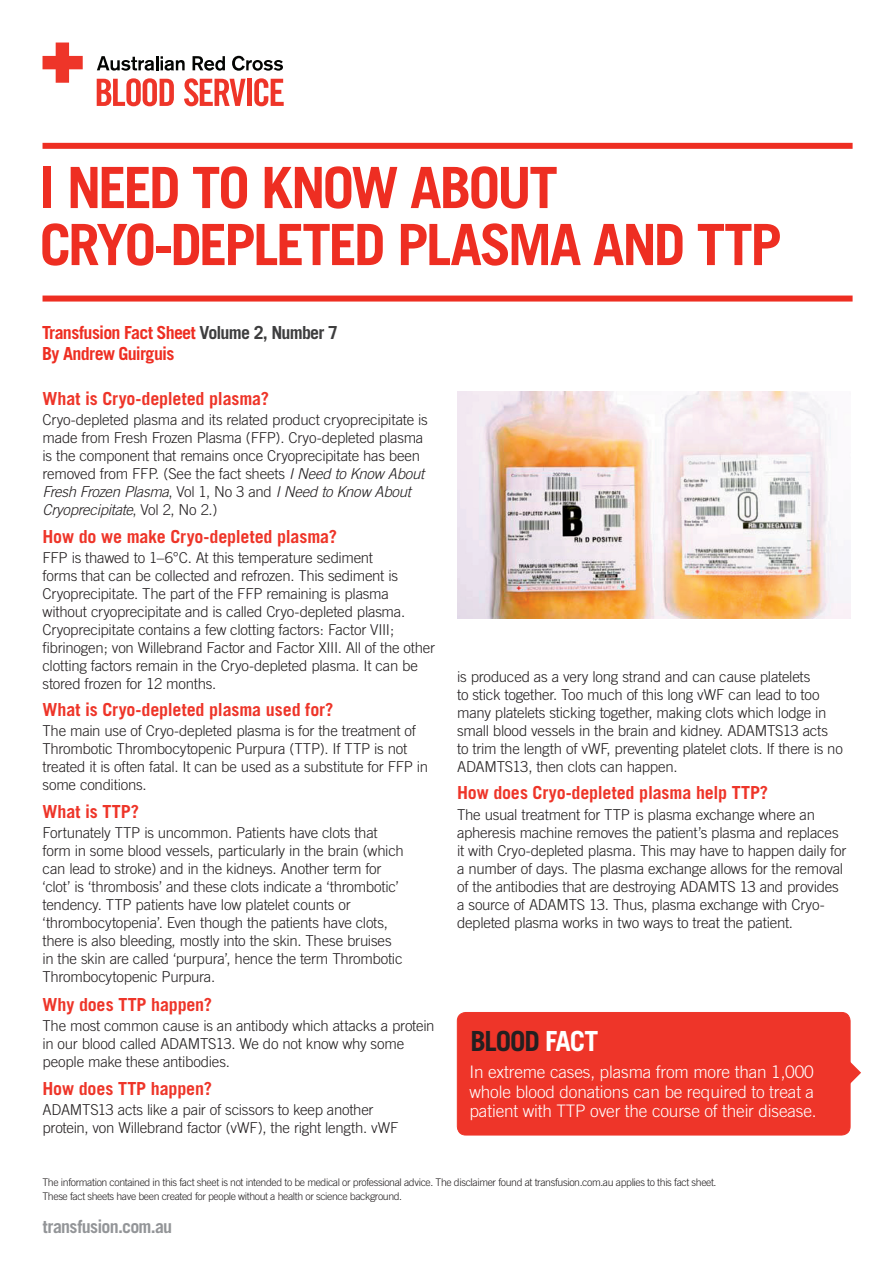
<style>
.page{position:relative;width:893px;height:1263px;background:#fff}
.page>*{position:absolute;margin:0;border:0;box-sizing:border-box;transform-origin:0 0}
.t1{font:700 57px/57px "Trade Gothic";letter-spacing:-.05em;color:#ee2e22}
.t2{font:700 27.75px "Trade Gothic";letter-spacing:-.045em;color:#231f20}
.Question{font:700 18px "Trade Gothic";letter-spacing:-.01em;color:#ee3529}
.t3{font:700 18px "Trade Gothic";letter-spacing:-.04em;color:#ee2e22}
.t4{font:700 18px "Trade Gothic";letter-spacing:-.04em;color:#939598}
.t5{font:300 17.25px/19.5px "Trade Gothic";letter-spacing:-.01em;color:#fff}
.Answer{font:300 15px/18px "Trade Gothic";letter-spacing:-.015em;color:#231f20}
.t6{font:300 10.5px "Trade Gothic";letter-spacing:-.035em;color:#231f20}
.s1{color:#3e3e3f}
.s2{font-style:italic}
.s3{color:#fff}
</style>
<div class="page">
<svg style="left:97px;top:56px;width:88px;height:15px"></svg>
<svg style="left:193px;top:56px;width:32px;height:15px"></svg>
<svg style="left:232px;top:56px;width:51px;height:15px"></svg>
<svg style="left:97px;top:78px;width:77px;height:28px"></svg>
<svg style="left:184px;top:78px;width:62px;height:28px"></svg>
<div style="left:247px;top:79px;width:5px;height:27px;background:#ee3529"></div>
<svg style="left:254px;top:78px;width:30px;height:28px"></svg>
<svg style="left:43px;top:43px;width:40px;height:40px"></svg>
<div style="left:43px;top:143px;width:810px;height:6px;background:#ee2e22"></div>
<div style="left:43px;top:296px;width:810px;height:6px;background:#ee2e22"></div>
<div style="left:457px;top:1012px;width:393px;height:123px;background:#ee3529;border-radius:9px"></div>
<div style="left:457px;top:1012px;width:393px;height:123px;border:1px solid #ee3529;border-radius:9px"></div>
<img style="left:457px;top:391px;width:393px;height:227px">
<svg style="left:848px;top:1060px;width:13px;height:25px"></svg>
<p class="t1" style="left:40px;top:158px;width:744px">I NEED TO KNOW ABOUT<br>CRYO-DEPLETED PLASMA AND TTP</p>
<p class="t3" style="left:42px;top:322px;width:297px">Transfusion Fact Sheet <span class="s1">Volume 2, Number 7</span></p>
<p class="t3" style="left:42px;top:343px;width:134px">By Andrew Guirguis</p>
<p class="Question" style="left:43px;top:388px;width:228px">What is Cryo-depleted plasma?</p>
<p class="Answer" style="left:43px;top:411px;width:387px">Cryo-depleted plasma and its related product cryoprecipitate is made from Fresh Frozen Plasma (FFP). Cryo-depleted plasma is the component that remains once Cryoprecipitate has been removed from FFP. (See the fact sheets <span class="s2">I Need to Know About Fresh Frozen Plasma</span>, Vol 1, No 3 and <span class="s2">I Need to Know About Cryoprecipitate</span>, Vol 2, No 2.)</p>
<p class="Question" style="left:43px;top:525px;width:296px">How do we make Cryo-depleted plasma?</p>
<p class="Answer" style="left:43px;top:548px;width:394px">FFP is thawed to 1–6°C. At this temperature sediment<br>forms that can be collected and refrozen. This sediment is Cryoprecipitate. The part of the FFP remaining is plasma without cryoprecipitate and is called Cryo-depleted plasma.<br>Cryoprecipitate contains a few clotting factors: Factor VIII; fibrinogen; von Willebrand Factor and Factor XIII. All of the other clotting factors remain in the Cryo-depleted plasma. It can be stored frozen for 12 months.</p>
<p class="Question" style="left:43px;top:699px;width:292px">What is Cryo-depleted plasma used for?</p>
<p class="Answer" style="left:43px;top:722px;width:387px">The main use of Cryo-depleted plasma is for the treatment of Thrombotic Thrombocytopenic Purpura (TTP). If TTP is not treated it is often fatal. It can be used as a substitute for FFP in some conditions.</p>
<p class="Question" style="left:43px;top:800px;width:98px">What is TTP?</p>
<p class="Answer" style="left:43px;top:823px;width:363px">Fortunately TTP is uncommon. Patients have clots that form in some blood vessels, particularly in the brain (which can lead to stroke) and in the kidneys. Another term for ‘clot’ is ‘thrombosis’ and these clots indicate a ‘thrombotic’ tendency. TTP patients have low platelet counts or ‘thrombocytopenia’. Even though the patients have clots, there is also bleeding, mostly into the skin. These bruises in the skin are called ‘purpura’, hence the term Thrombotic Thrombocytopenic Purpura.</p>
<p class="Question" style="left:43px;top:994px;width:171px">Why does TTP happen?</p>
<p class="Answer" style="left:43px;top:1017px;width:394px">The most common cause is an antibody which attacks a protein in our blood called ADAMTS13. We do not know why some people make these antibodies.</p>
<p class="Question" style="left:43px;top:1077px;width:171px">How does TTP happen?</p>
<p class="Answer" style="left:43px;top:1100px;width:357px">ADAMTS13 acts like a pair of scissors to keep another protein, von Willebrand factor (vWF), the right length. vWF</p>
<p class="Answer" style="left:457px;top:667px;width:387px">is produced as a very long strand and can cause platelets<br>to stick together. Too much of this long vWF can lead to too many platelets sticking together, making clots which lodge in small blood vessels in the brain and kidney. ADAMTS13 acts to trim the length of vWF, preventing platelet clots. If there is no ADAMTS13, then clots can happen.</p>
<p class="Question" style="left:457px;top:782px;width:313px">How does Cryo-depleted plasma help TTP?</p>
<p class="Answer" style="left:457px;top:805px;width:391px">The usual treatment for TTP is plasma exchange where an apheresis machine removes the patient’s plasma and replaces it with Cryo-depleted plasma. This may have to happen daily for a number of days. The plasma exchange allows for the removal of the antibodies that are destroying ADAMTS 13 and provides a source of ADAMTS 13. Thus, plasma exchange with Cryo&shy;depleted plasma works in two ways to treat the patient.</p>
<p class="t2" style="left:470px;top:1024px;width:129px">BLOOD <span class="s3">FACT</span></p>
<p class="t5" style="left:470px;top:1062px;width:349px">In extreme cases, plasma from more than 1,000 whole blood donations can be required to treat a patient with TTP over the course of their disease.</p>
<p class="t6" style="left:43px;top:1176px;width:675px">The information contained in this fact sheet is not intended to be medical or professional advice. The disclaimer found at transfusion.com.au applies to this fact sheet.</p>
<p class="t6" style="left:43px;top:1190px;width:361px">These fact sheets have been created for people without a health or science background.</p>
<p class="t4" style="left:43px;top:1216px;width:131px">transfusion.com.au</p>
</div>
